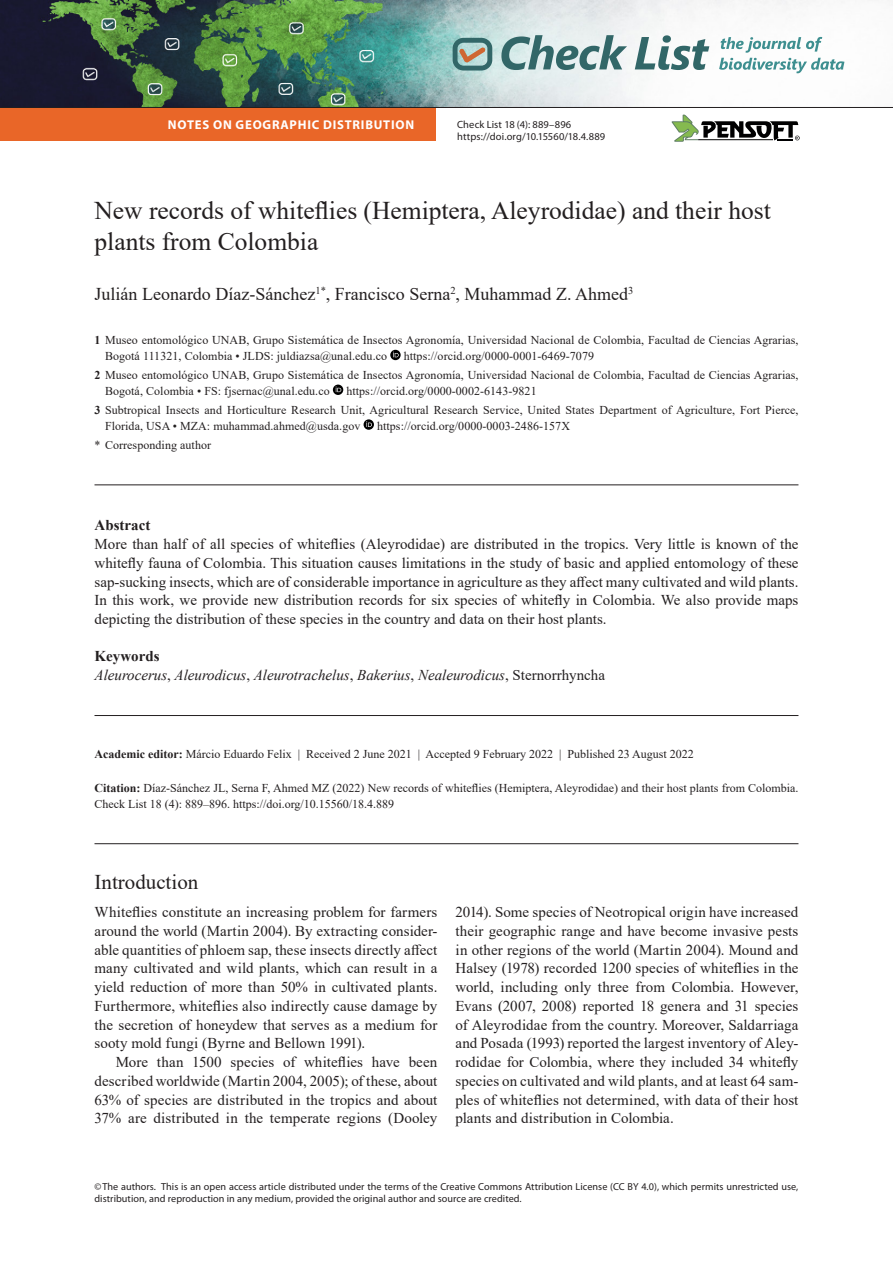
<style>
.page{position:relative;width:893px;height:1263px;background:#fff}
.page>*{position:absolute;margin:0;border:0;box-sizing:border-box;transform-origin:0 0}
.N_title{font:25.5px/30.6px "Times New Roman";color:#231f20}
.Head_-_Introduction{font:21px "Times New Roman";color:#231f20}
.N_authors{font:18px "Times New Roman";color:#231f20}
.Body_-_Indented{font:15px/18.8px "Times New Roman";letter-spacing:.005em;color:#231f20;text-align:justify}
.N_abstract_txt{font:15px/18.8px "Times New Roman";color:#231f20;text-align:justify}
.Body_-_Non-ind__spac{font:15px/18.8px "Times New Roman";color:#231f20;text-align:justify}
.N_keywords_txt{font:italic 15px "Times New Roman";color:#231f20}
.N_abstract{font:700 15px "Times New Roman";color:#231f20}
.N_keywords{font:700 15px "Times New Roman";color:#231f20}
.t1{font:700 12.75px "Myriad Pro";letter-spacing:.06em;color:#fff}
.N_affiliations{font:12px/15.9px "Times New Roman";letter-spacing:.005em;color:#231f20}
.N_citation{font:12px/15.9px "Times New Roman";color:#231f20}
.N_publ_data{font:12px "Times New Roman";color:#231f20}
.New_Corresp_author{font:12px "Times New Roman";letter-spacing:.005em;color:#231f20}
.t2{font:10.5px/12.8px "Myriad Pro";letter-spacing:.01em;color:#231f20}
.copyright{font:10.2px/12.3px "Myriad Pro";letter-spacing:.005em;color:#231f20}
.s1{font-weight:700}
.s2{font-style:normal}
</style>
<div class="page">
<img style="left:0;top:0;width:892px;height:107px">
<svg style="left:453px;top:38px;width:39px;height:33px"></svg>
<svg style="left:501px;top:35px;width:126px;height:35px;background:#98b5b5"></svg>
<svg style="left:635px;top:35px;width:74px;height:35px"></svg>
<svg style="left:719px;top:37px;width:125px;height:36px"></svg>
<svg style="left:672px;top:115px;width:128px;height:27px"></svg>
<hr style="left:94px;top:485px;width:704px;height:1px;background:#231f20">
<hr style="left:94px;top:715px;width:704px;height:1px;background:#231f20">
<svg style="left:390px;top:350px;width:11px;height:10px"></svg>
<svg style="left:333px;top:385px;width:10px;height:10px"></svg>
<svg style="left:364px;top:419px;width:10px;height:11px"></svg>
<hr style="left:94px;top:843px;width:704px;height:1px;background:#231f20">
<div style="left:0;top:108px;width:436px;height:32px;background:#e96628"></div>
<hr style="left:0;top:107px;width:893px;height:1px;background:#231f20">
<p class="t1" style="left:168px;top:116px;width:248px">NOTES ON GEOGRAPHIC DISTRIBUTION</p>
<p class="t2" style="left:457px;top:117px;width:150px">Check List 18 (4): 889–896 https://doi.org/10.15560/18.4.889</p>
<p class="N_title" style="left:94px;top:194px;width:678px">New records of whiteflies (Hemiptera, Aleyrodidae) and their host plants from Colombia</p>
<p class="N_authors" style="left:94px;top:281px;width:540px">Julián Leonardo Díaz-Sánchez<sup>1*</sup>, Francisco Serna<sup>2</sup>, Muhammad Z. Ahmed<sup>3</sup></p>
<p class="N_affiliations" style="left:105px;top:332px;width:695px;text-indent:-10px"><span class="s1">1</span> Museo entomológico UNAB, Grupo Sistemática de Insectos Agronomía, Universidad Nacional de Colombia, Facultad de Ciencias Agrarias,<br>Bogotá 111321, Colombia • JLDS: juldiazsa@unal.edu.co</p>
<p class="N_affiliations" style="left:404px;top:348px;width:192px">https://orcid.org/0000-0001-6469-7079</p>
<p class="N_affiliations" style="left:105px;top:367px;width:695px;text-indent:-10px"><span class="s1">2</span> Museo entomológico UNAB, Grupo Sistemática de Insectos Agronomía, Universidad Nacional de Colombia, Facultad de Ciencias Agrarias,<br>Bogotá, Colombia • FS: fjsernac@unal.edu.co</p>
<p class="N_affiliations" style="left:346px;top:383px;width:192px">https://orcid.org/0000-0002-6143-9821</p>
<p class="N_affiliations" style="left:105px;top:401px;width:695px;text-indent:-10px"><span class="s1">3</span> Subtropical Insects and Horticulture Research Unit, Agricultural Research Service, United States Department of Agriculture, Fort Pierce,<br>Florida, USA • MZA: muhammad.ahmed@usda.gov</p>
<p class="N_affiliations" style="left:377px;top:417px;width:194px">https://orcid.org/0000-0003-2486-157X</p>
<p class="New_Corresp_author" style="left:94px;top:436px;width:118px">* Corresponding author</p>
<p class="N_abstract" style="left:94px;top:515px;width:57px">Abstract</p>
<p class="N_abstract_txt" style="left:94px;top:534px;width:705px">More than half of all species of whiteflies (Aleyrodidae) are distributed in the tropics. Very little is known of the whitefly fauna of Colombia. This situation causes limitations in the study of basic and applied entomology of these sap-sucking insects, which are of considerable importance in agriculture as they affect many cultivated and wild plants.<br>In this work, we provide new distribution records for six species of whitefly in Colombia. We also provide maps depicting the distribution of these species in the country and data on their host plants.</p>
<p class="N_keywords" style="left:94px;top:645px;width:66px">Keywords</p>
<p class="N_keywords_txt" style="left:94px;top:664px;width:512px">Aleurocerus<span class="s2">,</span> Aleurodicus<span class="s2">,</span> Aleurotrachelus<span class="s2">,</span> Bakerius<span class="s2">,</span> Nealeurodicus<span class="s2">, Sternorrhyncha</span></p>
<p class="N_publ_data" style="left:94px;top:745px;width:601px"><span class="s1">Academic editor:</span> Márcio Eduardo Felix | Received 2 June 2021 | Accepted 9 February 2022 | Published 23 August 2022</p>
<p class="N_citation" style="left:94px;top:779px;width:705px"><span class="s1">Citation:</span> Díaz-Sánchez JL, Serna F, Ahmed MZ (2022) New records of whiteflies (Hemiptera, Aleyrodidae) and their host plants from Colombia.<br>Check List 18 (4): 889–896. https://doi.org/10.15560/18.4.889</p>
<p class="Head_-_Introduction" style="left:94px;top:867px;width:105px">Introduction</p>
<p class="Body_-_Non-ind__spac" style="left:94px;top:902px;width:344px">Whiteflies constitute an increasing problem for farmers around the world (Martin 2004). By extracting consider&shy;able quantities of phloem sap, these insects directly affect many cultivated and wild plants, which can result in a yield reduction of more than 50% in cultivated plants.<br>Furthermore, whiteflies also indirectly cause damage by the secretion of honeydew that serves as a medium for sooty mold fungi (Byrne and Bellown 1991).</p>
<p class="Body_-_Indented" style="left:94px;top:1052px;width:344px;text-indent:21px">More than 1500 species of whiteflies have been described worldwide (Martin 2004, 2005); of these, about 63% of species are distributed in the tropics and about 37% are distributed in the temperate regions (Dooley</p>
<p class="Body_-_Indented" style="left:455px;top:902px;width:344px">2014). Some species of Neotropical origin have increased their geographic range and have become invasive pests in other regions of the world (Martin 2004). Mound and Halsey (1978) recorded 1200 species of whiteflies in the world, including only three from Colombia. However, Evans (2007, 2008) reported 18 genera and 31 species of Aleyrodidae from the country. Moreover, Saldarriaga and Posada (1993) reported the largest inventory of Aley&shy;rodidae for Colombia, where they included 34 whitefly species on cultivated and wild plants, and at least 64 sam&shy;ples of whiteflies not determined, with data of their host plants and distribution in Colombia.</p>
<p class="copyright" style="left:94px;top:1180px;width:705px">©The authors. This is an open access article distributed under the terms of the Creative Commons Attribution License (CC BY 4.0), which permits unrestricted use, distribution, and reproduction in any medium, provided the original author and source are credited.</p>
</div>
